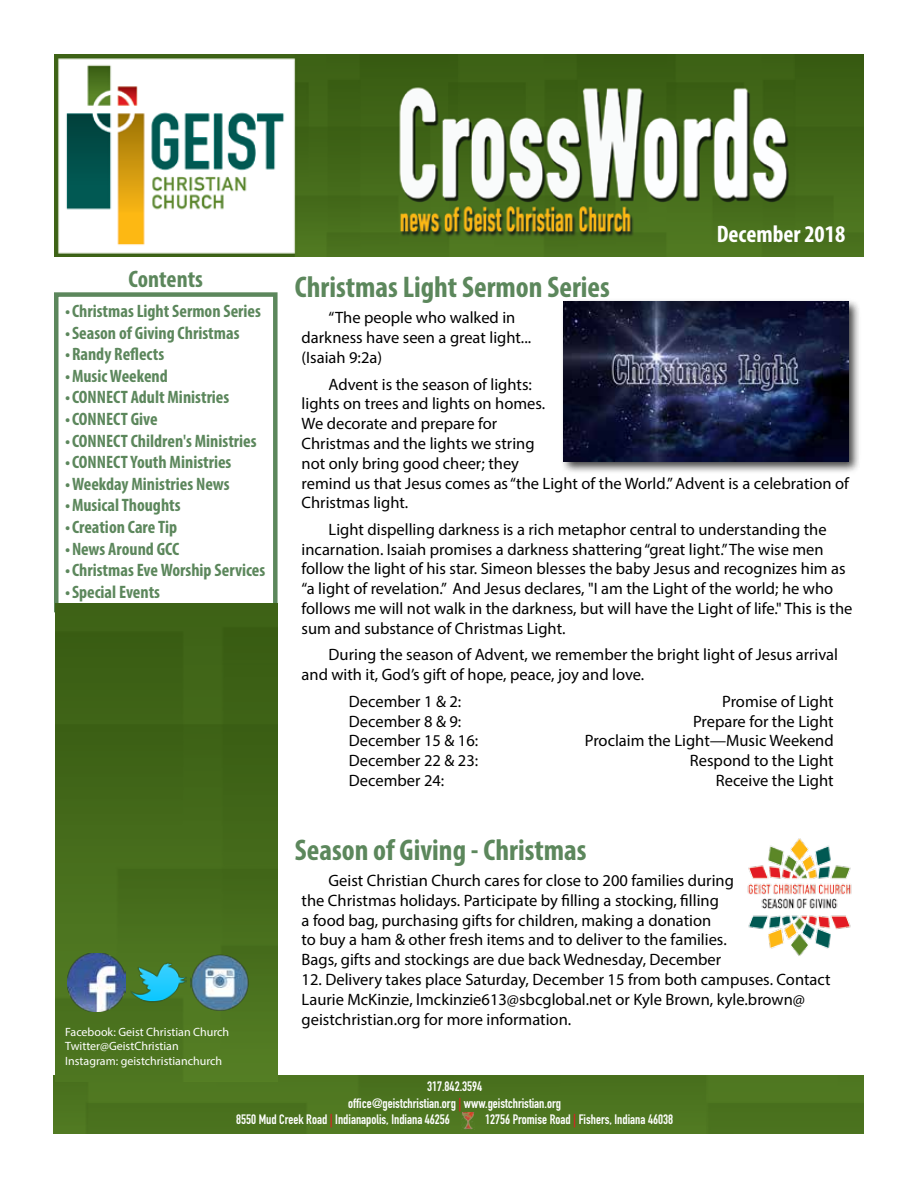
<style>
.page{position:relative;width:918px;height:1188px;background:#fff}
.page>*{position:absolute;margin:0;border:0;box-sizing:border-box;transform-origin:0 0}
.t1{font:700 condensed 30px "Myriad Pro";color:#5c875c}
.t2{font:700 condensed 24px "Myriad Pro";color:#fff}
.t3{font:700 condensed 24px "Myriad Pro";color:#5c875c}
.t4{font:700 condensed 18px "Myriad Pro";color:#5c875c}
.t5{font:16.5px/19.8px "Myriad Pro";color:#000}
.t6{font:13.5px "DIN Engschrift Std";color:#fff}
.t7{font:12px/14.4px "Myriad Pro";color:#fff}
.s1{color:#df1e26}
</style>
<div class="page">
<div style="left:54px;top:1076px;width:810px;height:58px;background:#4c741f"></div>
<img style="left:461px;top:1112px;width:14px;height:18px">
<img style="left:54px;top:54px;width:810px;height:202px">
<div style="left:54px;top:292px;width:224px;height:320px;border:4px solid #5c875c"></div>
<img style="left:55px;top:604px;width:223px;height:478px">
<img style="left:747px;top:838px;width:105px;height:118px">
<div style="left:560px;top:298px;width:302px;height:176px;background:#000;opacity:.75"></div>
<img style="left:564px;top:301px;width:284px;height:160px">
<h2 class="t3" style="left:129px;top:264px;width:76px">Contents</h2>
<p class="t4" style="left:65px;top:300px;width:197px">• Christmas Light Sermon Series</p>
<p class="t4" style="left:65px;top:321px;width:176px">• Season of Giving Christmas</p>
<p class="t4" style="left:65px;top:343px;width:100px">• Randy Reflects</p>
<p class="t4" style="left:65px;top:365px;width:104px">• Music Weekend</p>
<p class="t4" style="left:65px;top:386px;width:166px">• CONNECT Adult Ministries</p>
<p class="t4" style="left:65px;top:408px;width:94px">• CONNECT Give</p>
<p class="t4" style="left:65px;top:429px;width:193px">• CONNECT Children's Ministries</p>
<p class="t4" style="left:65px;top:451px;width:168px">• CONNECT Youth Ministries</p>
<p class="t4" style="left:65px;top:473px;width:166px">• Weekday Ministries News</p>
<p class="t4" style="left:65px;top:494px;width:117px">• Musical Thoughts</p>
<p class="t4" style="left:65px;top:516px;width:114px">• Creation Care Tip</p>
<p class="t4" style="left:65px;top:537px;width:116px">• News Around GCC</p>
<p class="t4" style="left:65px;top:559px;width:202px">• Christmas Eve Worship Services</p>
<p class="t4" style="left:65px;top:581px;width:96px">• Special Events</p>
<p class="t7" style="left:65px;top:1025px;width:166px">Facebook: Geist Christian Church<br>Twitter@GeistChristian<br>Instagram: geistchristianchurch</p>
<h2 class="t2" style="left:717px;top:219px;width:130px">December 2018</h2>
<h1 class="t1" style="left:295px;top:268px;width:316px">Christmas Light Sermon Series</h1>
<p class="t5" style="left:302px;top:308px;width:231px;text-indent:27px">“The people who walked in darkness have seen a great light... (Isaiah 9:2a)</p>
<p class="t5" style="left:302px;top:374px;width:549px;text-indent:27px">Advent is the season of lights:<br>lights on trees and lights on homes.<br>We decorate and prepare for<br>Christmas and the lights we string<br>not only bring good cheer; they<br>remind us that Jesus comes as “the Light of the World.” Advent is a celebration of Christmas light.</p>
<p class="t5" style="left:302px;top:519px;width:552px;text-indent:27px">Light dispelling darkness is a rich metaphor central to understanding the incarnation. Isaiah promises a darkness shattering “great light.” The wise men follow the light of his star. Simeon blesses the baby Jesus and recognizes him as “a light of revelation.” And Jesus declares, "I am the Light of the world; he who follows me will not walk in the darkness, but will have the Light of life." This is the sum and substance of Christmas Light.</p>
<p class="t5" style="left:302px;top:645px;width:538px;text-indent:27px">During the season of Advent, we remember the bright light of Jesus arrival and with it, God’s gift of hope, peace, joy and love.</p>
<p class="t5" style="left:349px;top:691px;width:114px">December 1 &amp; 2:</p>
<p class="t5" style="left:722px;top:691px;width:113px">Promise of Light</p>
<p class="t5" style="left:349px;top:711px;width:114px">December 8 &amp; 9:</p>
<p class="t5" style="left:693px;top:711px;width:142px">Prepare for the Light</p>
<p class="t5" style="left:349px;top:731px;width:131px">December 15 &amp; 16:</p>
<p class="t5" style="left:585px;top:731px;width:250px">Proclaim the Light—Music Weekend</p>
<p class="t5" style="left:349px;top:750px;width:131px">December 22 &amp; 23:</p>
<p class="t5" style="left:690px;top:750px;width:145px">Respond to the Light</p>
<p class="t5" style="left:349px;top:770px;width:97px">December 24:</p>
<p class="t5" style="left:716px;top:770px;width:119px">Receive the Light</p>
<h1 class="t1" style="left:295px;top:831px;width:293px">Season of Giving - Christmas</h1>
<p class="t5" style="left:302px;top:870px;width:434px;text-indent:27px">Geist Christian Church cares for close to 200 families during the Christmas holidays. Participate by filling a stocking, filling<br>a food bag, purchasing gifts for children, making a donation<br>to buy a ham &amp; other fresh items and to deliver to the families.<br>Bags, gifts and stockings are due back Wednesday, December</p>
<p class="t5" style="left:302px;top:969px;width:531px">12. Delivery takes place Saturday, December 15 from both campuses. Contact<br>Laurie McKinzie, lmckinzie613@sbcglobal.net or Kyle Brown, kyle.brown@ geistchristian.org for more information.</p>
<p class="t6" style="left:427px;top:1079px;width:57px">317.842.3594</p>
<p class="t6" style="left:348px;top:1095px;width:214px">office@geistchristian.org <span class="s1">|</span> www.geistchristian.org</p>
<p class="t6" style="left:236px;top:1111px;width:215px">8550 Mud Creek Road <span class="s1">|</span> Indianapolis, Indiana 46256</p>
<p class="t6" style="left:485px;top:1111px;width:190px">12756 Promise Road <span class="s1">|</span> Fishers, Indiana 46038</p>
</div>
